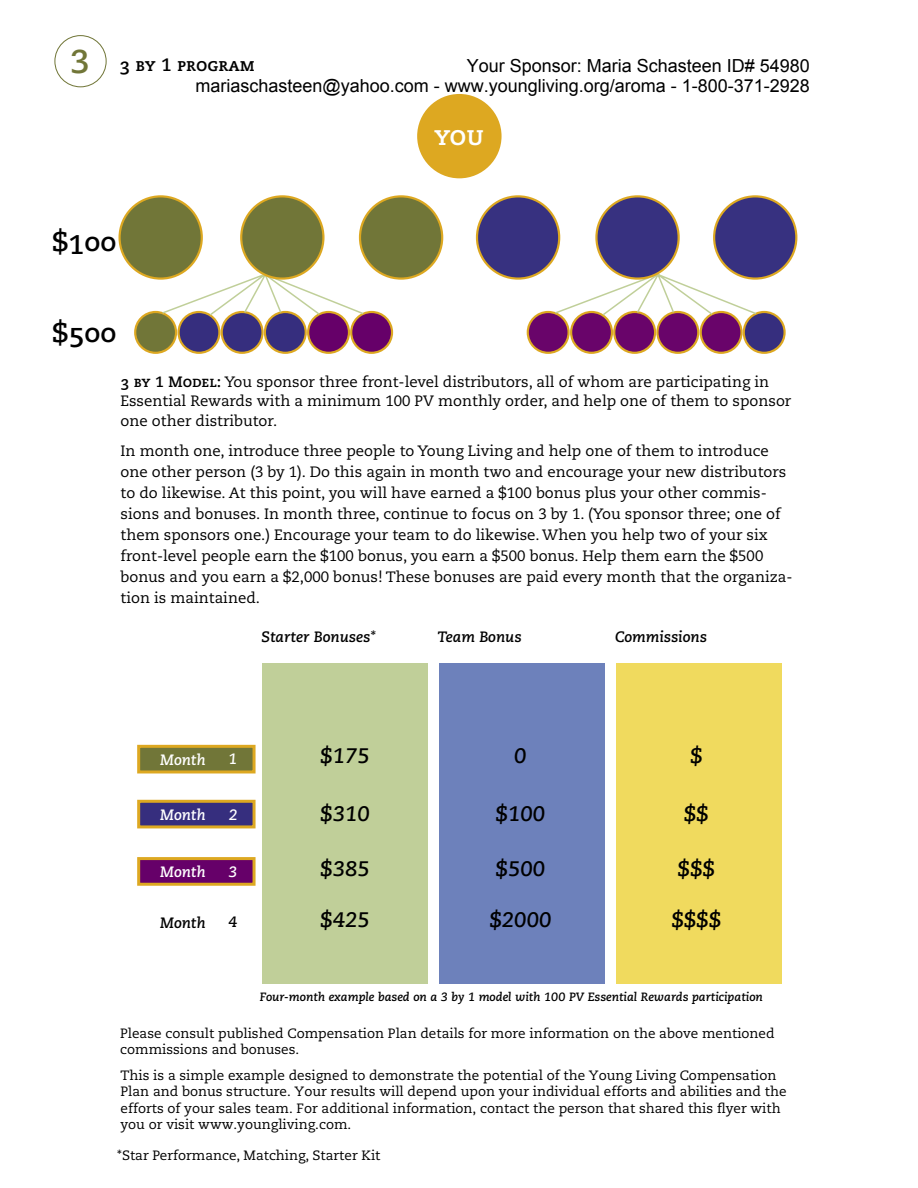
<style>
.page{position:relative;width:918px;height:1188px;background:#fff}
.page>*{position:absolute;margin:0;border:0;box-sizing:border-box;transform-origin:0 0}
.t1{font:700 32.85px "Caecilia";color:#717638}
.t2{font:27px "Caecilia Bold SC";color:#000}
.t3{font:27px "Caecilia Bold SC";color:#fff}
.t4{font:italic 700 21px "Caecilia";color:#000}
.t5{font:18px/19.6px "Arial";color:#000;text-align:right}
.t6{font:18px "Caecilia Bold SC";color:#000}
.t7{font:15px/21px "Caecilia";color:#000}
.t8{font:italic 700 15px "Caecilia";color:#000}
.t9{font:italic 700 15px "Caecilia";color:#fff}
.t10{font:13.5px/16.2px "Caecilia";color:#000}
.t11{font:italic 700 12px "Caecilia";color:#000}
.s1{font-family:"Caecilia";font-weight:700}
.s2{font-family:"Caecilia Bold SC"}
.s3{font-weight:700}
</style>
<div class="page">
<div style="left:139px;top:859px;width:115px;height:25px;background:#660069"></div>
<div style="left:137px;top:857px;width:119px;height:29px;border:3px solid #dda821"></div>
<div style="left:139px;top:801px;width:115px;height:26px;background:#362e7e"></div>
<div style="left:137px;top:800px;width:119px;height:28px;border:3px solid #dda821"></div>
<div style="left:139px;top:746px;width:115px;height:26px;background:#717638"></div>
<div style="left:137px;top:745px;width:119px;height:28px;border:3px solid #dda821"></div>
<div style="left:616px;top:663px;width:166px;height:321px;background:#f0da5e"></div>
<div style="left:439px;top:663px;width:166px;height:321px;background:#6d81bb"></div>
<div style="left:262px;top:663px;width:166px;height:321px;background:#c0cf99"></div>
<div style="left:54px;top:35px;width:53px;height:52px;border:1px solid #717638;border-radius:50%"></div>
<div style="left:418px;top:95px;width:82px;height:82px;background:#dda821;border-radius:50%"></div>
<div style="left:417px;top:94px;width:85px;height:84px;border:2px solid #dda821;border-radius:50%"></div>
<div style="left:120px;top:196px;width:82px;height:83px;background:#717638;border-radius:50%"></div>
<div style="left:118px;top:195px;width:85px;height:85px;border:2px solid #dda821;border-radius:50%"></div>
<div style="left:360px;top:196px;width:82px;height:83px;background:#717638;border-radius:50%"></div>
<div style="left:359px;top:195px;width:84px;height:85px;border:2px solid #dda821;border-radius:50%"></div>
<div style="left:714px;top:196px;width:82px;height:83px;background:#373180;border-radius:50%"></div>
<div style="left:713px;top:195px;width:84px;height:85px;border:2px solid #dda821;border-radius:50%"></div>
<div style="left:477px;top:196px;width:82px;height:83px;background:#373180;border-radius:50%"></div>
<div style="left:476px;top:195px;width:84px;height:85px;border:2px solid #dda821;border-radius:50%"></div>
<div style="left:265px;top:312px;width:41px;height:41px;background:#362e7e;border-radius:50%"></div>
<div style="left:264px;top:311px;width:43px;height:43px;border:2px solid #dda821;border-radius:50%"></div>
<div style="left:308px;top:312px;width:41px;height:41px;background:#660069;border-radius:50%"></div>
<div style="left:307px;top:311px;width:43px;height:43px;border:2px solid #dda821;border-radius:50%"></div>
<div style="left:222px;top:312px;width:41px;height:41px;background:#362e7e;border-radius:50%"></div>
<div style="left:221px;top:311px;width:43px;height:43px;border:2px solid #dda821;border-radius:50%"></div>
<div style="left:351px;top:312px;width:41px;height:41px;background:#660069;border-radius:50%"></div>
<div style="left:350px;top:311px;width:43px;height:43px;border:2px solid #dda821;border-radius:50%"></div>
<div style="left:179px;top:312px;width:40px;height:41px;background:#362e7e;border-radius:50%"></div>
<div style="left:177px;top:311px;width:43px;height:43px;border:2px solid #dda821;border-radius:50%"></div>
<div style="left:135px;top:312px;width:41px;height:41px;background:#717638;border-radius:50%"></div>
<div style="left:134px;top:311px;width:43px;height:43px;border:2px solid #dda821;border-radius:50%"></div>
<div style="left:657px;top:312px;width:41px;height:41px;background:#69046a;border-radius:50%"></div>
<div style="left:656px;top:311px;width:43px;height:43px;border:2px solid #dda821;border-radius:50%"></div>
<div style="left:701px;top:312px;width:41px;height:41px;background:#69046a;border-radius:50%"></div>
<div style="left:700px;top:311px;width:43px;height:43px;border:2px solid #dda821;border-radius:50%"></div>
<div style="left:614px;top:312px;width:41px;height:41px;background:#69046a;border-radius:50%"></div>
<div style="left:613px;top:311px;width:43px;height:43px;border:2px solid #dda821;border-radius:50%"></div>
<div style="left:744px;top:312px;width:41px;height:41px;background:#362e7e;border-radius:50%"></div>
<div style="left:743px;top:311px;width:43px;height:43px;border:2px solid #dda821;border-radius:50%"></div>
<div style="left:571px;top:312px;width:41px;height:41px;background:#69046a;border-radius:50%"></div>
<div style="left:570px;top:311px;width:43px;height:43px;border:2px solid #dda821;border-radius:50%"></div>
<div style="left:528px;top:312px;width:41px;height:41px;background:#69046a;border-radius:50%"></div>
<div style="left:527px;top:311px;width:43px;height:43px;border:2px solid #dda821;border-radius:50%"></div>
<svg style="left:161px;top:269px;width:204px;height:48px"></svg>
<div style="left:241px;top:196px;width:82px;height:83px;background:#717638;border-radius:50%"></div>
<div style="left:240px;top:195px;width:85px;height:85px;border:2px solid #dda821;border-radius:50%"></div>
<svg style="left:553px;top:269px;width:205px;height:48px"></svg>
<div style="left:596px;top:196px;width:83px;height:83px;background:#373180;border-radius:50%"></div>
<div style="left:595px;top:195px;width:85px;height:85px;border:2px solid #dda821;border-radius:50%"></div>
<h1 class="t1" style="left:70px;top:48px;width:21px">3</h1>
<p class="t6" style="left:120px;top:55px;width:137px">3 by <span class="s1">1</span> program</p>
<p class="t5" style="left:196px;top:56px;width:616px">Your Sponsor: Maria Schasteen ID# 54980<br>mariaschasteen@yahoo.com - www.youngliving.org/aroma - 1-800-371-2928</p>
<h2 class="t2" style="left:52px;top:226px;width:65px">$<span class="s1">1</span>00</h2>
<h2 class="t2" style="left:52px;top:317px;width:65px">$500</h2>
<h2 class="t3" style="left:434px;top:120px;width:51px">you</h2>
<p class="t7" style="left:121px;top:373px;width:672px;line-height:19.5px"><span class="s2">3 by</span> <span class="s3">1</span> <span class="s2">Model:</span> You sponsor three front-level distributors, all of whom are participating in<br>Essential Rewards with a minimum 100 PV monthly order, and help one of them to sponsor one other distributor.</p>
<p class="t7" style="left:121px;top:442px;width:674px">In month one, introduce three people to Young Living and help one of them to introduce one other person (3 by 1). Do this again in month two and encourage your new distributors to do likewise. At this point, you will have earned a $100 bonus plus your other commis&shy;sions and bonuses. In month three, continue to focus on 3 by 1. (You sponsor three; one of them sponsors one.) Encourage your team to do likewise. When you help two of your six front-level people earn the $100 bonus, you earn a $500 bonus. Help them earn the $500 bonus and you earn a $2,000 bonus! These bonuses are paid every month that the organiza&shy;tion is maintained.</p>
<p class="t8" style="left:261px;top:631px;width:116px">Starter Bonuses*</p>
<p class="t8" style="left:615px;top:631px;width:93px">Commissions</p>
<p class="t8" style="left:438px;top:631px;width:85px">Team Bonus</p>
<p class="t9" style="left:160px;top:753px;width:47px">Month</p>
<p class="t9" style="left:228px;top:753px;width:10px">1</p>
<p class="t9" style="left:160px;top:808px;width:47px">Month</p>
<p class="t9" style="left:229px;top:809px;width:10px">2</p>
<p class="t9" style="left:160px;top:865px;width:47px">Month</p>
<p class="t8" style="left:160px;top:916px;width:47px">Month</p>
<p class="t9" style="left:228px;top:865px;width:10px">3</p>
<p class="t8" style="left:228px;top:916px;width:10px">4</p>
<h3 class="t4" style="left:320px;top:747px;width:51px">$175</h3>
<h3 class="t4" style="left:320px;top:804px;width:51px">$310</h3>
<h3 class="t4" style="left:320px;top:859px;width:51px">$385</h3>
<h3 class="t4" style="left:320px;top:910px;width:51px">$425</h3>
<h3 class="t4" style="left:514px;top:747px;width:14px">0</h3>
<h3 class="t4" style="left:496px;top:805px;width:51px">$100</h3>
<h3 class="t4" style="left:496px;top:859px;width:51px">$500</h3>
<h3 class="t4" style="left:489px;top:910px;width:64px">$2000</h3>
<h3 class="t4" style="left:690px;top:747px;width:14px">$</h3>
<h3 class="t4" style="left:684px;top:805px;width:26px">$$</h3>
<h3 class="t4" style="left:678px;top:859px;width:39px">$$$</h3>
<h3 class="t4" style="left:671px;top:910px;width:51px">$$$$</h3>
<p class="t11" style="left:260px;top:992px;width:505px">Four-month example based on a 3 by 1 model with 100 PV Essential Rewards participation</p>
<p class="t10" style="left:120px;top:1026px;width:656px">Please consult published Compensation Plan details for more information on the above mentioned commissions and bonuses.</p>
<p class="t10" style="left:121px;top:1069px;width:668px">This is a simple example designed to demonstrate the potential of the Young Living Compensation Plan and bonus structure. Your results will depend upon your individual efforts and abilities and the efforts of your sales team. For additional information, contact the person that shared this flyer with you or visit www.youngliving.com.</p>
<p class="t10" style="left:117px;top:1149px;width:265px">*Star Performance, Matching, Starter Kit</p>
</div>
